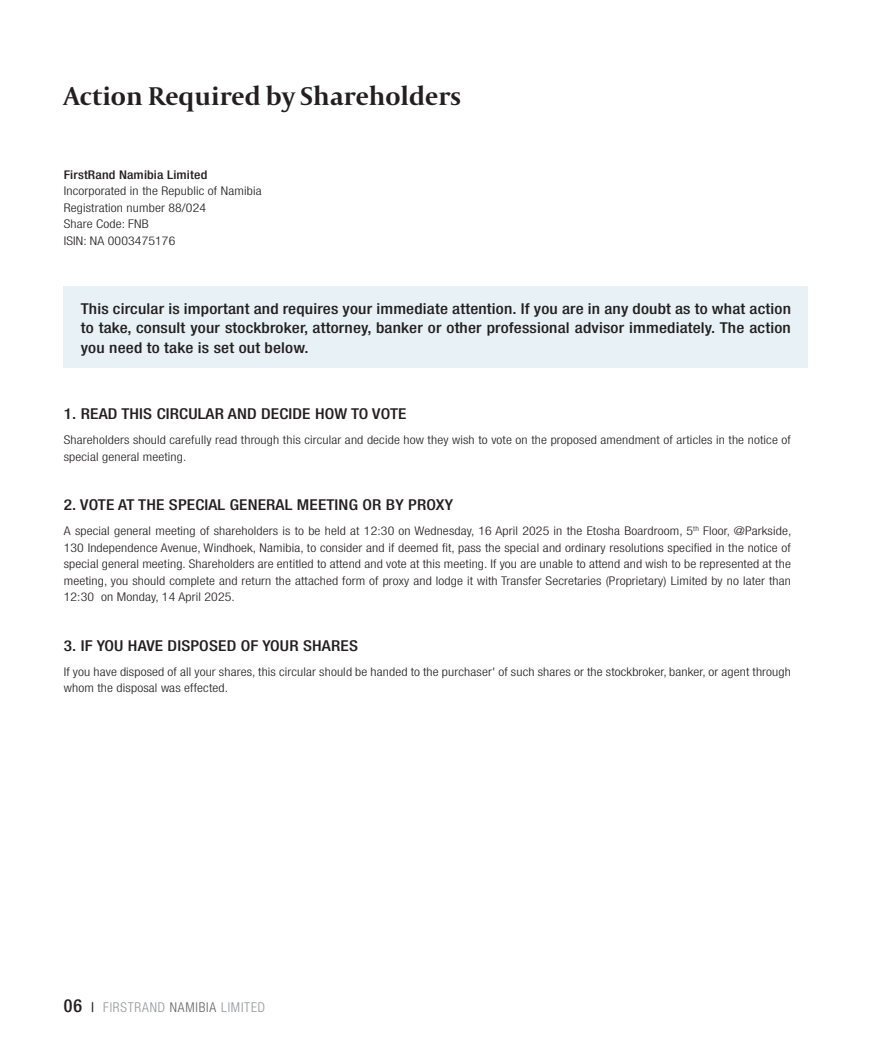
<style>
.page{position:relative;width:893px;height:1063px;background:#fff}
.page>*{position:absolute;margin:0;border:0;box-sizing:border-box;transform-origin:0 0}
.Main_heading_2024{font:700 27px "Capitolium 2";color:#231f20}
.Bodycopy_2024{font:500 condensed 15px/19.5px "Helvetica Neue LT Std";letter-spacing:.01em;color:#231f20;text-align:justify;scale:1.15 1}
.t1{font:300 condensed 13.5px "Helvetica Neue LT Std";letter-spacing:.06em;color:#939598}
.Bodycopy_2024-2{font:300 condensed 12px/16.5px "Helvetica Neue LT Std";letter-spacing:.01em;color:#231f20;scale:1.15 1}
.Bodycopy_2024-3{font:500 condensed 12px "Helvetica Neue LT Std";letter-spacing:.01em;color:#231f20;scale:1.15 1}
.s1{font-weight:500;font-size:18px;color:#231f20}
.s2{font-weight:500;color:#231f20}
.s3{color:#636366}
</style>
<div class="page">
<div style="left:64px;top:286px;width:744px;height:82px;background:#e8f2f6"></div>
<p class="Main_heading_2024" style="left:64px;top:78px;width:399px">Action Required by Shareholders</p>
<p class="Bodycopy_2024-3" style="left:64px;top:167px;width:126px">FirstRand Namibia Limited</p>
<p class="Bodycopy_2024-2" style="left:64px;top:183px;width:173px">Incorporated in the Republic of Namibia</p>
<p class="Bodycopy_2024-2" style="left:64px;top:199px;width:125px">Registration number 88/024</p>
<p class="Bodycopy_2024-2" style="left:64px;top:216px;width:75px">Share Code: FNB</p>
<p class="Bodycopy_2024-2" style="left:64px;top:232px;width:99px">ISIN: NA 0003475176</p>
<p class="Bodycopy_2024" style="left:81px;top:298px;width:619px">This circular is important and requires your immediate attention. If you are in any doubt as to what action to take, consult your stockbroker, attorney, banker or other professional advisor immediately. The action you need to take is set out below.</p>
<p class="Bodycopy_2024" style="left:64px;top:404px;width:299px">1. READ THIS CIRCULAR AND DECIDE HOW TO VOTE</p>
<p class="Bodycopy_2024-2" style="left:64px;top:432px;width:634px">Shareholders should carefully read through this circular and decide how they wish to vote on the proposed amendment of articles in the notice of special general meeting.</p>
<p class="Bodycopy_2024" style="left:64px;top:495px;width:340px">2. VOTE AT THE SPECIAL GENERAL MEETING OR BY PROXY</p>
<p class="Bodycopy_2024-2" style="left:64px;top:523px;width:634px;text-align:justify">A special general meeting of shareholders is to be held at 12:30 on Wednesday, 16 April 2025 in the Etosha Boardroom, 5<sup>th</sup> Floor, @Parkside, 130 Independence Avenue, Windhoek, Namibia, to consider and if deemed fit, pass the special and ordinary resolutions specified in the notice of special general meeting. Shareholders are entitled to attend and vote at this meeting. If you are unable to attend and wish to be represented at the meeting, you should complete and return the attached form of proxy and lodge it with Transfer Secretaries (Proprietary) Limited by no later than 12:30 on Monday, 14 April 2025.</p>
<p class="Bodycopy_2024" style="left:64px;top:635px;width:257px">3. IF YOU HAVE DISPOSED OF YOUR SHARES</p>
<p class="Bodycopy_2024-2" style="left:64px;top:663px;width:634px">If you have disposed of all your shares, this circular should be handed to the purchaser' of such shares or the stockbroker, banker, or agent through whom the disposal was effected.</p>
<p class="t1" style="left:64px;top:1000px;width:203px"><span class="s1">06</span> <span class="s2">|</span> FIRSTRAND <span class="s3">NAMIBIA</span> LIMITED</p>
</div>
